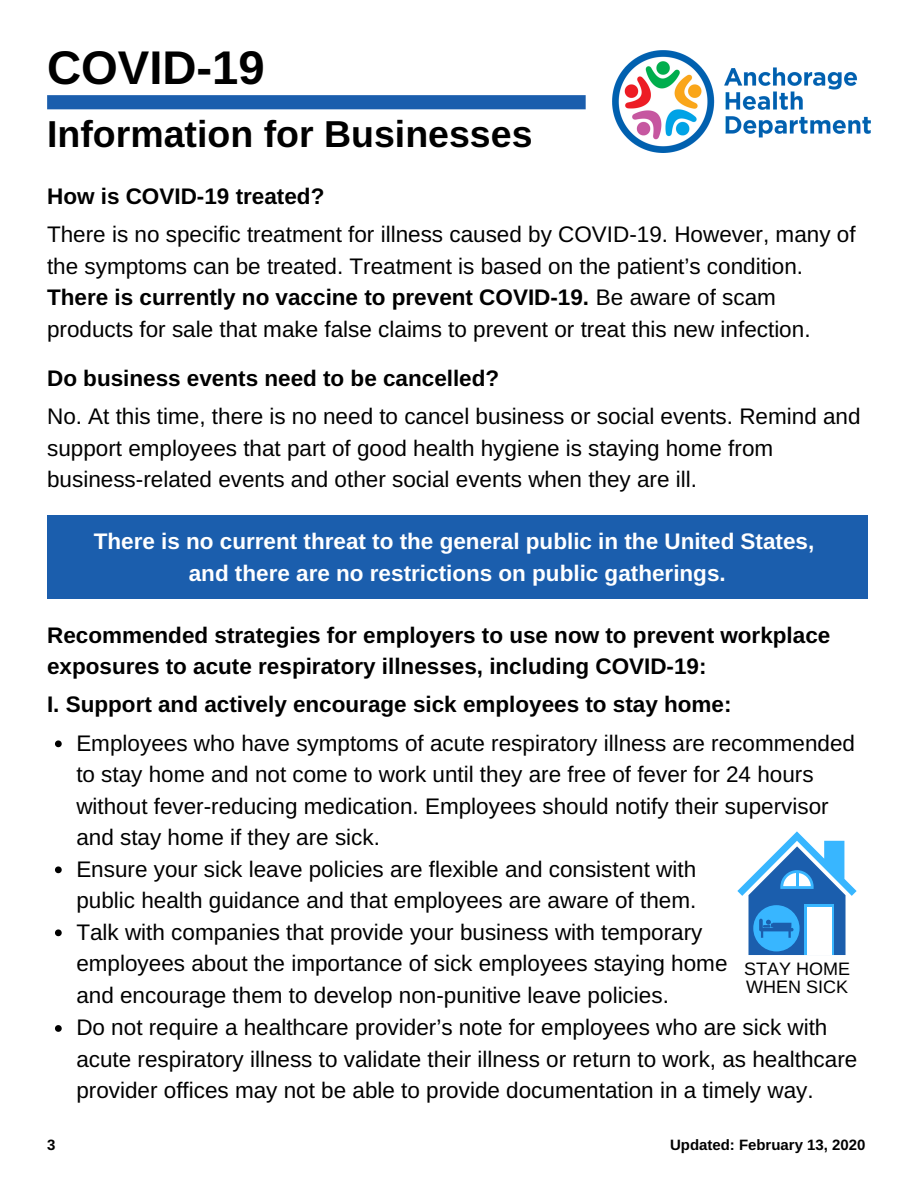
<style>
.page{position:relative;width:918px;height:1188px;background:#fff}
.page>*{position:absolute;margin:0;border:0;box-sizing:border-box;transform-origin:0 0}
.t1{font:700 47.25px "Arimo";color:#000}
.t2{font:700 37.5px "Arimo";color:#000}
.t3{font:22.5px/31.5px "Arimo";color:#000}
.t4{font:700 22.5px/31.5px "Arimo";color:#000}
.t5{font:700 22.5px/31.5px "Arimo";color:#fff;text-align:center}
.t6{font:18px/18px "Arimo";color:#000}
.t7{font:700 15px "Arimo";color:#000}
.s1{font-weight:700}
</style>
<div class="page">
<svg style="left:47px;top:95px;width:539px;height:14px"></svg>
<img style="left:612px;top:51px;width:258px;height:101px">
<div style="left:47px;top:516px;width:821px;height:83px;background:#1b5ead"></div>
<svg style="left:55px;top:740px;width:7px;height:7px"></svg>
<svg style="left:737px;top:831px;width:120px;height:124px"></svg>
<svg style="left:55px;top:866px;width:7px;height:7px"></svg>
<svg style="left:55px;top:929px;width:7px;height:7px"></svg>
<svg style="left:55px;top:1025px;width:7px;height:7px"></svg>
<h1 class="t1" style="left:47px;top:41px;width:219px">COVID-19</h1>
<h2 class="t2" style="left:47px;top:113px;width:487px">Information for Businesses</h2>
<p class="t4" style="left:47px;top:180px;width:279px">How is COVID-19 treated?</p>
<p class="t3" style="left:47px;top:219px;width:810px">There is no specific treatment for illness caused by COVID-19. However, many of the symptoms can be treated. Treatment is based on the patient’s condition.<br><span class="s1">There is currently no vaccine to prevent COVID-19.</span> Be aware of scam products for sale that make false claims to prevent or treat this new infection.</p>
<p class="t4" style="left:47px;top:363px;width:454px">Do business events need to be cancelled?</p>
<p class="t3" style="left:47px;top:401px;width:815px">No. At this time, there is no need to cancel business or social events. Remind and support employees that part of good health hygiene is staying home from business-related events and other social events when they are ill.</p>
<p class="t5" style="left:94px;top:526px;width:722px">There is no current threat to the general public in the United States, and there are no restrictions on public gatherings.</p>
<p class="t4" style="left:47px;top:619px;width:785px">Recommended strategies for employers to use now to prevent workplace exposures to acute respiratory illnesses, including COVID-19:</p>
<p class="t4" style="left:47px;top:689px;width:686px">I. Support and actively encourage sick employees to stay home:</p>
<p class="t3" style="left:76px;top:727px;width:780px">Employees who have symptoms of acute respiratory illness are recommended to stay home and not come to work until they are free of fever for 24 hours without fever-reducing medication. Employees should notify their supervisor and stay home if they are sick.</p>
<p class="t3" style="left:76px;top:853px;width:783px">Ensure your sick leave policies are flexible and consistent with<br>public health guidance and that employees are aware of them.<br>Talk with companies that provide your business with temporary<br>employees about the importance of sick employees staying home<br>and encourage them to develop non-punitive leave policies.<br>Do not require a healthcare provider’s note for employees who are sick with acute respiratory illness to validate their illness or return to work, as healthcare provider offices may not be able to provide documentation in a timely way.</p>
<p class="t6" style="left:744px;top:959px;width:107px">STAY HOME<br>WHEN SICK</p>
<p class="t7" style="left:47px;top:1136px;width:10px">3</p>
<p class="t7" style="left:670px;top:1136px;width:197px">Updated: February 13, 2020</p>
</div>
